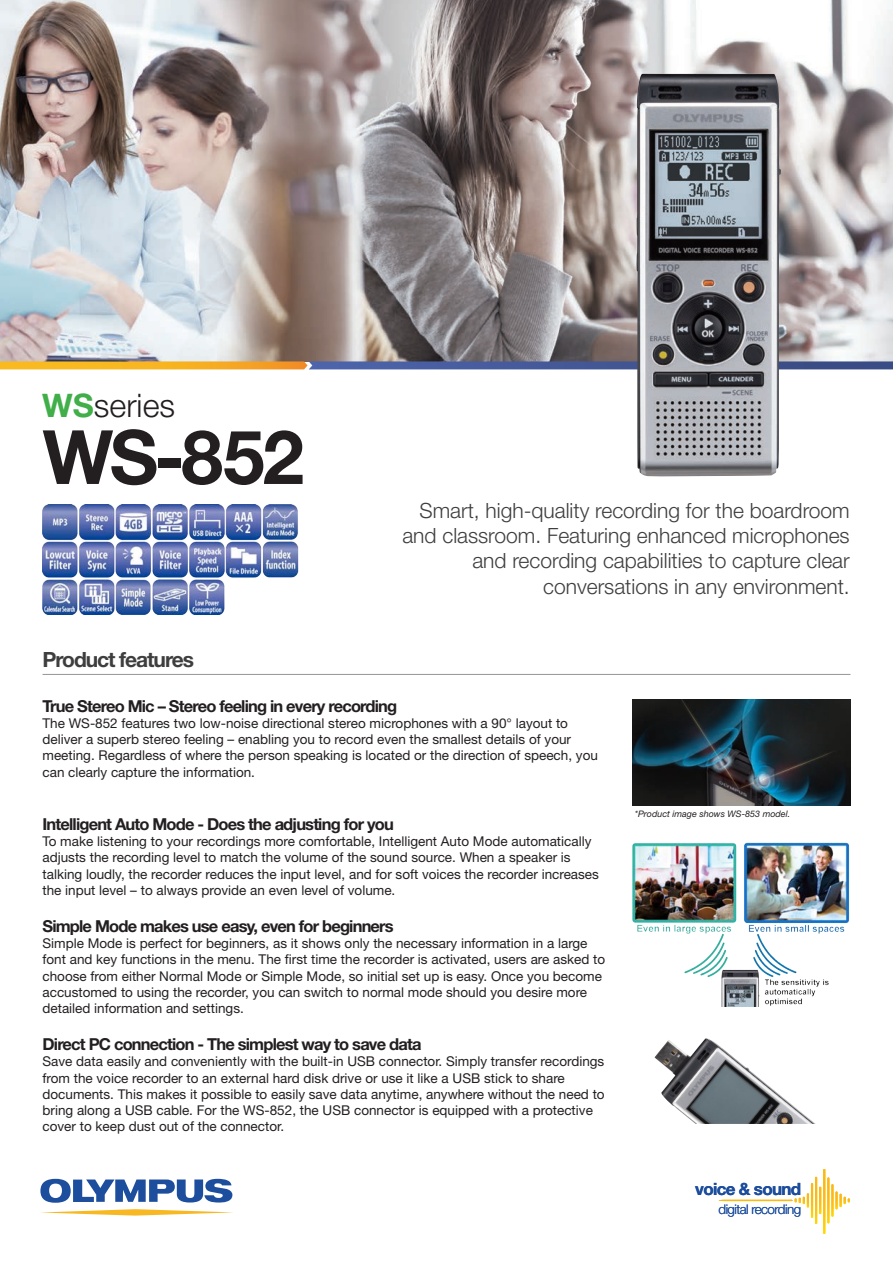
<style>
.page{position:relative;width:893px;height:1263px;background:#fff}
.page>*{position:absolute;margin:0;border:0;box-sizing:border-box;transform-origin:0 0}
.t1{font:700 75px "Helvetica Neue LT Std";color:#231f20}
.t2{font:300 32.4px "Helvetica Neue LT Std";color:#231f20}
.t3{font:300 21px/25.2px "Helvetica Neue LT Std";color:#3e3e3f;text-align:right}
.t4{font:700 21px "Helvetica Neue LT Std";letter-spacing:-.05em;color:#3e3e3f}
.t5{font:700 16.95px "Helvetica Neue LT Std";letter-spacing:-.04em;color:#1c4e9d}
.t6{font:700 16.5px "Helvetica Neue LT Std";letter-spacing:-.05em;color:#231f20}
.t7{font:13.5px/16.2px "Helvetica Neue LT Std";color:#231f20}
.t8{font:300 13.35px "Helvetica Neue LT Std";letter-spacing:-.04em;color:#1c4e9d}
.t9{font:italic 9px "Helvetica Neue LT Std";color:#231f20}
.s1{font-weight:700;color:#40ae49}
</style>
<div class="page">
<img style="left:0;top:0;width:893px;height:361px">
<hr style="left:43px;top:674px;width:807px;height:1px;background:#939598">
<img style="left:654px;top:1038px;width:162px;height:86px">
<img style="left:633px;top:700px;width:217px;height:106px">
<svg style="left:719px;top:1169px;width:131px;height:65px"></svg>
<svg style="left:0;top:361px;width:893px;height:8px"></svg>
<img style="left:636px;top:74px;width:145px;height:402px">
<img style="left:43px;top:505px;width:256px;height:109px">
<svg style="left:40px;top:1179px;width:192px;height:24px"></svg>
<svg style="left:40px;top:1209px;width:193px;height:6px"></svg>
<img style="left:632px;top:843px;width:218px;height:164px">
<p class="t2" style="left:42px;top:385px;width:134px"><span class="s1">WS</span>series</p>
<p class="t1" style="left:43px;top:411px;width:263px">WS-852</p>
<p class="t3" style="left:402px;top:497px;width:449px">Smart, high-quality recording for the boardroom and classroom. Featuring enhanced microphones and recording capabilities to capture clear conversations in any environment.</p>
<p class="t4" style="left:43px;top:647px;width:153px">Product features</p>
<p class="t6" style="left:43px;top:696px;width:356px">True Stereo Mic – Stereo feeling in every recording</p>
<p class="t7" style="left:43px;top:715px;width:557px">The WS-852 features two low-noise directional stereo microphones with a 90° layout to deliver a superb stereo feeling – enabling you to record even the smallest details of your meeting. Regardless of where the person speaking is located or the direction of speech, you can clearly capture the information.</p>
<p class="t6" style="left:43px;top:814px;width:353px">Intelligent Auto Mode - Does the adjusting for you</p>
<p class="t7" style="left:43px;top:833px;width:558px">To make listening to your recordings more comfortable, Intelligent Auto Mode automatically adjusts the recording level to match the volume of the sound source. When a speaker is talking loudly, the recorder reduces the input level, and for soft voices the recorder increases the input level – to always provide an even level of volume.</p>
<p class="t6" style="left:43px;top:916px;width:353px">Simple Mode makes use easy, even for beginners</p>
<p class="t7" style="left:43px;top:935px;width:564px">Simple Mode is perfect for beginners, as it shows only the necessary information in a large font and key functions in the menu. The first time the recorder is activated, users are asked to choose from either Normal Mode or Simple Mode, so initial set up is easy. Once you become accustomed to using the recorder, you can switch to normal mode should you desire more detailed information and settings.</p>
<p class="t6" style="left:43px;top:1034px;width:380px">Direct PC connection - The simplest way to save data</p>
<p class="t7" style="left:43px;top:1053px;width:564px">Save data easily and conveniently with the built-in USB connector. Simply transfer recordings from the voice recorder to an external hard disk drive or use it like a USB stick to share documents. This makes it possible to easily save data anytime, anywhere without the need to bring along a USB cable. For the WS-852, the USB connector is equipped with a protective cover to keep dust out of the connector.</p>
<p class="t9" style="left:635px;top:808px;width:157px">*Product image shows WS-853 model.</p>
<p class="t5" style="left:695px;top:1179px;width:107px">voice &amp; sound</p>
<p class="t8" style="left:719px;top:1201px;width:84px">digital recording</p>
</div>
